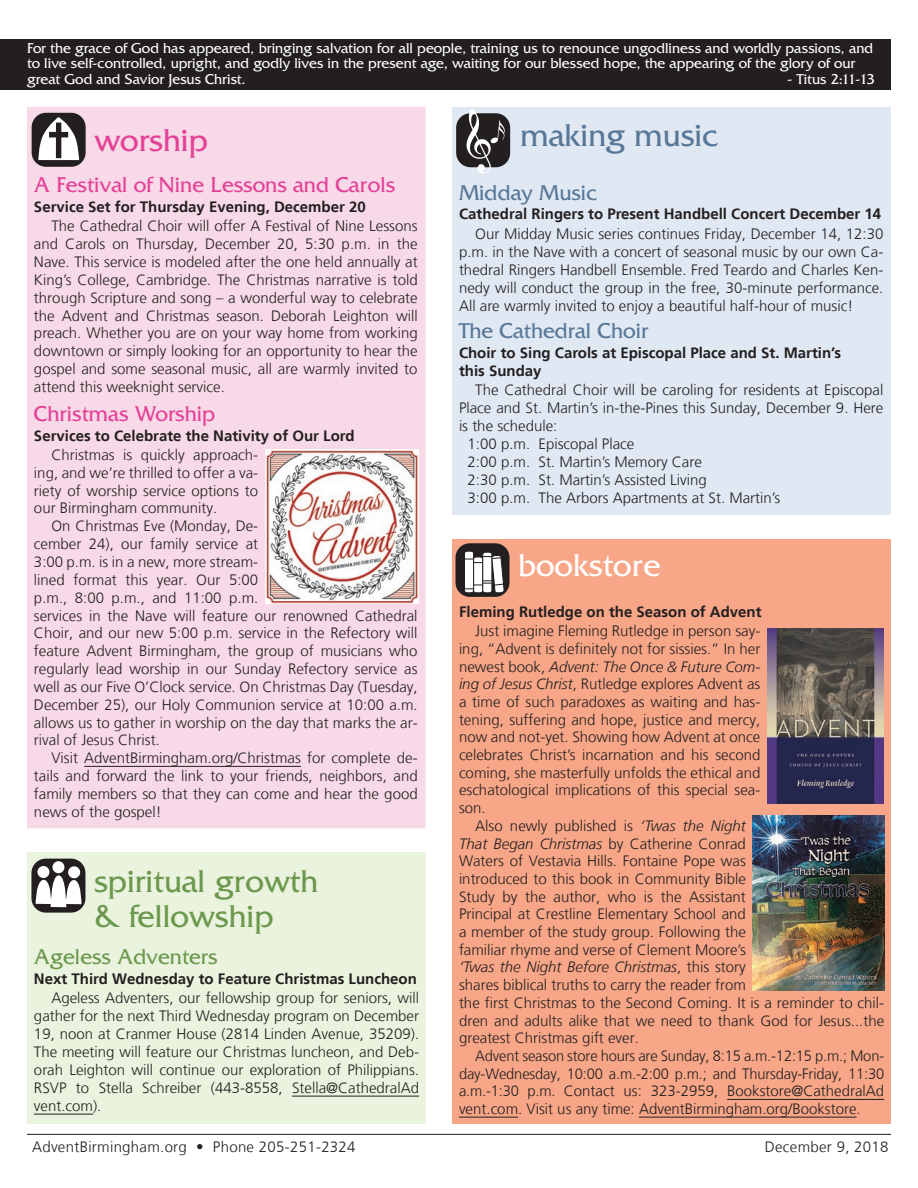
<style>
.page{position:relative;width:918px;height:1188px;background:#fff}
.page>*{position:absolute;margin:0;border:0;box-sizing:border-box;transform-origin:0 0}
.t1{font:33px/34.5px "Friz Quadrata Std";color:#6c984d}
.t2{font:33px "Friz Quadrata Std";color:#587797}
.t3{font:33px "Friz Quadrata Std";color:#fff}
.t4{font:33px "Friz Quadrata Std";color:#e44097}
.t5{font:22.5px "Friz Quadrata Std";color:#e44097}
.t6{font:22.5px "Friz Quadrata Std";color:#587797}
.t7{font:22.5px "Friz Quadrata Std";color:#6c984d}
.t8{font:300 15px/17.9px "Frutiger";color:#231f20;text-align:justify}
.t9{font:15px/15.9px "Friz Quadrata Std";color:#fff}
.t10{font:700 15px/18px "Frutiger";color:#231f20}
.t11{font:300 15px "Frutiger";letter-spacing:.02em;color:#231f20}
.s1{font-style:italic}
</style>
<div class="page">
<div style="left:0;top:39px;width:891px;height:51px;background:#231f20"></div>
<hr style="left:27px;top:1134px;width:864px;height:1px;background:#231f20">
<div style="left:27px;top:853px;width:399px;height:271px;background:#e9f3dd"></div>
<div style="left:31px;top:859px;width:54px;height:54px;background:#231f20;border-radius:14px"></div>
<div style="left:37px;top:866px;width:12px;height:12px;background:#fff;border-radius:50%"></div>
<div style="left:52px;top:861px;width:12px;height:12px;background:#fff;border-radius:50%"></div>
<div style="left:68px;top:866px;width:12px;height:12px;background:#fff;border-radius:50%"></div>
<svg style="left:36px;top:875px;width:46px;height:32px"></svg>
<div style="left:452px;top:539px;width:439px;height:585px;background:#f7a687"></div>
<hr style="left:727px;top:1099px;width:157px;height:1px;background:#231f20">
<hr style="left:459px;top:1117px;width:59px;height:1px;background:#231f20">
<hr style="left:639px;top:1117px;width:218px;height:1px;background:#231f20">
<div style="left:456px;top:543px;width:54px;height:54px;background:#231f20;border-radius:14px"></div>
<svg style="left:465px;top:551px;width:40px;height:43px"></svg>
<hr style="left:292px;top:1096px;width:127px;height:1px;background:#231f20">
<hr style="left:34px;top:1114px;width:59px;height:1px;background:#231f20">
<div style="left:452px;top:107px;width:439px;height:407px;background:#e0e8f3"></div>
<div style="left:456px;top:113px;width:54px;height:54px;background:#231f20;border-radius:14px"></div>
<svg style="left:465px;top:109px;width:40px;height:65px"></svg>
<div style="left:27px;top:107px;width:399px;height:721px;background:#f8d9e7"></div>
<div style="left:32px;top:113px;width:54px;height:54px;background:#231f20;border-radius:14px"></div>
<svg style="left:38px;top:117px;width:41px;height:43px"></svg>
<img style="left:767px;top:628px;width:117px;height:175px">
<hr style="left:84px;top:766px;width:217px;height:1px;background:#231f20">
<img style="left:753px;top:815px;width:131px;height:175px">
<img style="left:265px;top:449px;width:154px;height:154px">
<p class="t9" style="left:27px;top:40px;width:848px">For the grace of God has appeared, bringing salvation for all people, training us to renounce ungodliness and worldly passions, and to live self-controlled, upright, and godly lives in the present age, waiting for our blessed hope, the appearing of the glory of our great God and Savior Jesus Christ.</p>
<p class="t9" style="left:787px;top:72px;width:89px">- Titus 2:11-13</p>
<h1 class="t4" style="left:94px;top:121px;width:115px">worship</h1>
<h1 class="t2" style="left:520px;top:117px;width:199px">making music</h1>
<h2 class="t5" style="left:34px;top:173px;width:363px">A Festival of Nine Lessons and Carols</h2>
<p class="t10" style="left:34px;top:198px;width:333px">Service Set for Thursday Evening, December 20</p>
<p class="t8" style="left:34px;top:217px;width:385px;text-indent:17px">The Cathedral Choir will offer A Festival of Nine Lessons and Carols on Thursday, December 20, 5:30 p.m. in the Nave. This service is modeled after the one held annually at King’s College, Cambridge. The Christmas narrative is told through Scripture and song – a wonderful way to celebrate the Advent and Christmas season. Deborah Leighton will preach. Whether you are on your way home from working downtown or simply looking for an opportunity to hear the gospel and some seasonal music, all are warmly invited to attend this weeknight service.</p>
<h2 class="t6" style="left:459px;top:180px;width:139px">Midday Music</h2>
<p class="t10" style="left:459px;top:205px;width:424px">Cathedral Ringers to Present Handbell Concert December 14</p>
<p class="t8" style="left:459px;top:225px;width:426px;text-indent:16px">Our Midday Music series continues Friday, December 14, 12:30 p.m. in the Nave with a concert of seasonal music by our own Ca&shy;thedral Ringers Handbell Ensemble. Fred Teardo and Charles Ken&shy;nedy will conduct the group in the free, 30-minute performance.<br>All are warmly invited to enjoy a beautiful half-hour of music!</p>
<h2 class="t6" style="left:459px;top:318px;width:191px">The Cathedral Choir</h2>
<p class="t10" style="left:459px;top:343px;width:384px">Choir to Sing Carols at Episcopal Place and St. Martin’s this Sunday</p>
<p class="t8" style="left:475px;top:381px;width:410px">The Cathedral Choir will be caroling for residents at Episcopal</p>
<p class="t8" style="left:459px;top:399px;width:426px">Place and St. Martin’s in-the-Pines this Sunday, December 9. Here</p>
<p class="t8" style="left:459px;top:417px;width:100px">is the schedule:</p>
<p class="t8" style="left:468px;top:435px;width:168px">1:00 p.m. Episcopal Place</p>
<p class="t8" style="left:468px;top:453px;width:236px">2:00 p.m. St. Martin’s Memory Care</p>
<p class="t8" style="left:468px;top:471px;width:241px">2:30 p.m. St. Martin’s Assisted Living</p>
<p class="t8" style="left:468px;top:489px;width:314px">3:00 p.m. The Arbors Apartments at St. Martin’s</p>
<h2 class="t5" style="left:34px;top:401px;width:183px">Christmas Worship</h2>
<p class="t10" style="left:34px;top:426px;width:322px">Services to Celebrate the Nativity of Our Lord</p>
<p class="t8" style="left:34px;top:446px;width:226px;text-indent:17px">Christmas is quickly approach&shy;ing, and we’re thrilled to offer a va&shy;riety of worship service options to our Birmingham community.</p>
<p class="t8" style="left:34px;top:517px;width:385px;text-align:left;text-indent:17px">On Christmas Eve (Monday, De-<br>cember 24), our family service at<br>3:00 p.m. is in a new, more stream-<br>lined format this year. Our 5:00<br>p.m., 8:00 p.m., and 11:00 p.m.<br>services in the Nave will feature our renowned Cathedral Choir, and our new 5:00 p.m. service in the Refectory will feature Advent Birmingham, the group of musicians who regularly lead worship in our Sunday Refectory service as well as our Five O’Clock service. On Christmas Day (Tuesday, December 25), our Holy Communion service at 10:00 a.m. allows us to gather in worship on the day that marks the ar&shy;rival of Jesus Christ.</p>
<p class="t8" style="left:34px;top:749px;width:385px;text-indent:17px">Visit AdventBirmingham.org/Christmas for complete de&shy;tails and forward the link to your friends, neighbors, and family members so that they can come and hear the good news of the gospel!</p>
<h1 class="t3" style="left:518px;top:547px;width:144px">bookstore</h1>
<p class="t10" style="left:459px;top:603px;width:304px">Fleming Rutledge on the Season of Advent</p>
<p class="t8" style="left:459px;top:622px;width:303px;text-indent:16px">Just imagine Fleming Rutledge in person say&shy;ing, “Advent is definitely not for sissies.” In her newest book, <span class="s1">Advent: The Once &amp; Future Com&shy;ing of Jesus Christ</span>, Rutledge explores Advent as a time of such paradoxes as waiting and has&shy;tening, suffering and hope, justice and mercy, now and not-yet. Showing how Advent at once celebrates Christ’s incarnation and his second coming, she masterfully unfolds the ethical and eschatological implications of this special sea&shy;son.</p>
<p class="t8" style="left:459px;top:817px;width:427px;text-align:left;text-indent:16px">Also newly published is <span class="s1">‘Twas the Night<br>That Began Christmas</span> by Catherine Conrad<br>Waters of Vestavia Hills. Fontaine Pope was<br>introduced to this book in Community Bible<br>Study by the author, who is the Assistant<br>Principal at Crestline Elementary School and<br>a member of the study group. Following the<br>familiar rhyme and verse of Clement Moore’s<br><span class="s1">‘Twas the Night Before Christmas</span>, this story<br>shares biblical truths to carry the reader from<br>the first Christmas to the Second Coming. It is a reminder to chil&shy;dren and adults alike that we need to thank God for Jesus...the greatest Christmas gift ever.</p>
<p class="t8" style="left:459px;top:1047px;width:427px;text-indent:16px">Advent season store hours are Sunday, 8:15 a.m.-12:15 p.m.; Mon&shy;day-Wednesday, 10:00 a.m.-2:00 p.m.; and Thursday-Friday, 11:30 a.m.-1:30 p.m. Contact us: 323-2959, Bookstore@CathedralAd vent.com. Visit us any time: AdventBirmingham.org/Bookstore.</p>
<h1 class="t1" style="left:94px;top:865px;width:226px">spiritual growth &amp; fellowship</h1>
<h2 class="t7" style="left:34px;top:944px;width:185px">Ageless Adventers</h2>
<p class="t10" style="left:34px;top:969px;width:384px">Next Third Wednesday to Feature Christmas Luncheon</p>
<p class="t8" style="left:34px;top:989px;width:387px;text-indent:17px">Ageless Adventers, our fellowship group for seniors, will gather for the next Third Wednesday program on December 19, noon at Cranmer House (2814 Linden Avenue, 35209).<br>The meeting will feature our Christmas luncheon, and Deb&shy;orah Leighton will continue our exploration of Philippians.<br>RSVP to Stella Schreiber (443-8558, Stella@CathedralAd vent.com).</p>
<p class="t11" style="left:32px;top:1138px;width:325px">AdventBirmingham.org • Phone 205-251-2324</p>
<p class="t11" style="left:765px;top:1138px;width:125px">December 9, 2018</p>
</div>
